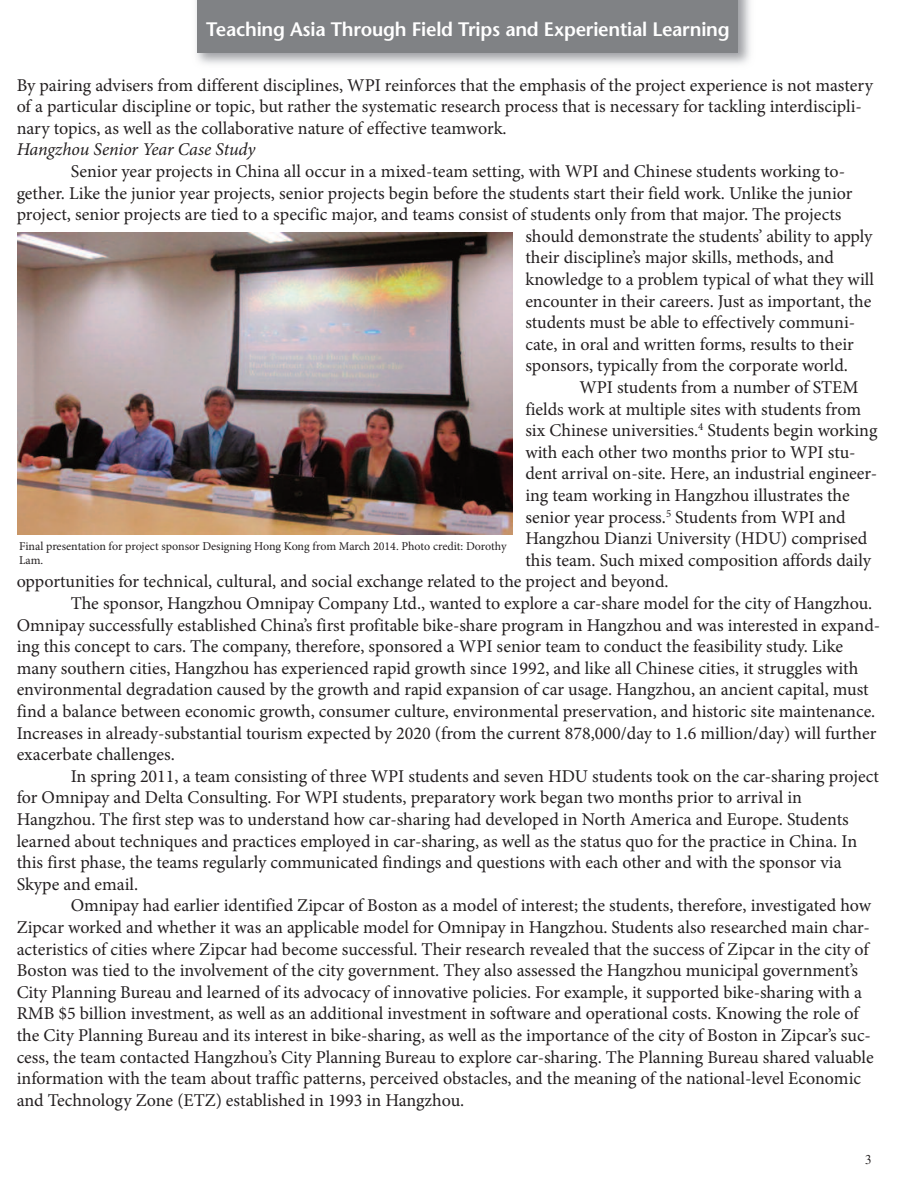
<style>
.page{position:relative;width:918px;height:1188px;background:#fff}
.page>*{position:absolute;margin:0;border:0;box-sizing:border-box;transform-origin:0 0}
.t1{font:600 19.5px "Stone Sans";letter-spacing:-.01em;color:#fff}
.t2{font:18px/21.6px "Minion Pro";color:#231f20}
.t3{font:italic 18px "Minion Pro";letter-spacing:-.01em;color:#231f20}
.t4{font:13.5px "EAA Times";color:#231f20;scale:.95 1}
.t5{font:12px/14.4px "Minion Pro";letter-spacing:-.005em;color:#231f20}
</style>
<div class="page">
<img style="left:196px;top:0;width:554px;height:64px">
<div style="left:198px;top:0;width:540px;height:52px;background:#808285"></div>
<img style="left:18px;top:232px;width:495px;height:303px">
<p class="t1" style="left:206px;top:22px;width:525px">Teaching Asia Through Field Trips and Experiential Learning</p>
<p class="t2" style="left:17px;top:76px;width:858px">By pairing advisers from different disciplines, WPI reinforces that the emphasis of the project experience is not mastery of a particular discipline or topic, but rather the systematic research process that is necessary for tackling interdiscipli&shy;nary topics, as well as the collaborative nature of effective teamwork.</p>
<p class="t3" style="left:17px;top:143px;width:240px">Hangzhou Senior Year Case Study</p>
<p class="t2" style="left:71px;top:162px;width:776px">Senior year projects in China all occur in a mixed-team setting, with WPI and Chinese students working to-</p>
<p class="t2" style="left:17px;top:184px;width:837px">gether. Like the junior year projects, senior projects begin before the students start their field work. Unlike the junior</p>
<p class="t2" style="left:17px;top:205px;width:826px">project, senior projects are tied to a specific major, and teams consist of students only from that major. The projects</p>
<p class="t2" style="left:525px;top:227px;width:349px">should demonstrate the students’ ability to apply</p>
<p class="t2" style="left:525px;top:249px;width:310px">their discipline’s major skills, methods, and</p>
<p class="t2" style="left:525px;top:270px;width:350px">knowledge to a problem typical of what they will</p>
<p class="t2" style="left:525px;top:292px;width:348px">encounter in their careers. Just as important, the</p>
<p class="t2" style="left:525px;top:313px;width:331px">students must be able to effectively communi-</p>
<p class="t2" style="left:525px;top:335px;width:330px">cate, in oral and written forms, results to their</p>
<p class="t2" style="left:525px;top:357px;width:324px">sponsors, typically from the corporate world.</p>
<p class="t2" style="left:579px;top:378px;width:281px">WPI students from a number of STEM</p>
<p class="t2" style="left:525px;top:400px;width:337px">fields work at multiple sites with students from</p>
<p class="t2" style="left:525px;top:421px;width:354px">six Chinese universities.<sup>4</sup> Students begin working</p>
<p class="t2" style="left:525px;top:443px;width:332px">with each other two months prior to WPI stu-</p>
<p class="t2" style="left:525px;top:465px;width:353px">dent arrival on-site. Here, an industrial engineer-</p>
<p class="t2" style="left:525px;top:486px;width:326px">ing team working in Hangzhou illustrates the</p>
<p class="t2" style="left:525px;top:508px;width:322px">senior year process.<sup>5</sup> Students from WPI and</p>
<p class="t2" style="left:525px;top:529px;width:344px">Hangzhou Dianzi University (HDU) comprised</p>
<p class="t2" style="left:525px;top:551px;width:347px">this team. Such mixed composition affords daily</p>
<p class="t2" style="left:17px;top:573px;width:653px">opportunities for technical, cultural, and social exchange related to the project and beyond.</p>
<p class="t2" style="left:71px;top:594px;width:803px">The sponsor, Hangzhou Omnipay Company Ltd., wanted to explore a car-share model for the city of Hangzhou.</p>
<p class="t2" style="left:17px;top:616px;width:865px">Omnipay successfully established China’s first profitable bike-share program in Hangzhou and was interested in expand-</p>
<p class="t2" style="left:17px;top:637px;width:828px">ing this concept to cars. The company, therefore, sponsored a WPI senior team to conduct the feasibility study. Like</p>
<p class="t2" style="left:17px;top:659px;width:843px">many southern cities, Hangzhou has experienced rapid growth since 1992, and like all Chinese cities, it struggles with</p>
<p class="t2" style="left:17px;top:681px;width:854px">environmental degradation caused by the growth and rapid expansion of car usage. Hangzhou, an ancient capital, must</p>
<p class="t2" style="left:17px;top:702px;width:860px">find a balance between economic growth, consumer culture, environmental preservation, and historic site maintenance.</p>
<p class="t2" style="left:17px;top:724px;width:861px">Increases in already-substantial tourism expected by 2020 (from the current 878,000/day to 1.6 million/day) will further</p>
<p class="t2" style="left:17px;top:745px;width:160px">exacerbate challenges.</p>
<p class="t2" style="left:71px;top:767px;width:810px">In spring 2011, a team consisting of three WPI students and seven HDU students took on the car-sharing project</p>
<p class="t2" style="left:17px;top:789px;width:787px">for Omnipay and Delta Consulting. For WPI students, preparatory work began two months prior to arrival in</p>
<p class="t2" style="left:17px;top:810px;width:834px">Hangzhou. The first step was to understand how car-sharing had developed in North America and Europe. Students</p>
<p class="t2" style="left:17px;top:832px;width:842px">learned about techniques and practices employed in car-sharing, as well as the status quo for the practice in China. In</p>
<p class="t2" style="left:17px;top:853px;width:826px">this first phase, the teams regularly communicated findings and questions with each other and with the sponsor via</p>
<p class="t2" style="left:17px;top:875px;width:123px">Skype and email.</p>
<p class="t2" style="left:71px;top:897px;width:802px">Omnipay had earlier identified Zipcar of Boston as a model of interest; the students, therefore, investigated how</p>
<p class="t2" style="left:17px;top:918px;width:855px">Zipcar worked and whether it was an applicable model for Omnipay in Hangzhou. Students also researched main char-</p>
<p class="t2" style="left:17px;top:940px;width:854px">acteristics of cities where Zipcar had become successful. Their research revealed that the success of Zipcar in the city of</p>
<p class="t2" style="left:17px;top:961px;width:843px">Boston was tied to the involvement of the city government. They also assessed the Hangzhou municipal government’s</p>
<p class="t2" style="left:17px;top:983px;width:847px">City Planning Bureau and learned of its advocacy of innovative policies. For example, it supported bike-sharing with a</p>
<p class="t2" style="left:17px;top:1005px;width:844px">RMB $5 billion investment, as well as an additional investment in software and operational costs. Knowing the role of</p>
<p class="t2" style="left:17px;top:1026px;width:856px">the City Planning Bureau and its interest in bike-sharing, as well as the importance of the city of Boston in Zipcar’s suc-</p>
<p class="t2" style="left:17px;top:1048px;width:859px">cess, the team contacted Hangzhou’s City Planning Bureau to explore car-sharing. The Planning Bureau shared valuable</p>
<p class="t2" style="left:17px;top:1069px;width:846px">information with the team about traffic patterns, perceived obstacles, and the meaning of the national-level Economic</p>
<p class="t2" style="left:17px;top:1091px;width:449px">and Technology Zone (ETZ) established in 1993 in Hangzhou.</p>
<p class="t5" style="left:19px;top:540px;width:489px">Final presentation for project sponsor Designing Hong Kong from March 2014. Photo credit: Dorothy<br>Lam.</p>
<p class="t4" style="left:865px;top:1155px;width:8px">3</p>
</div>
